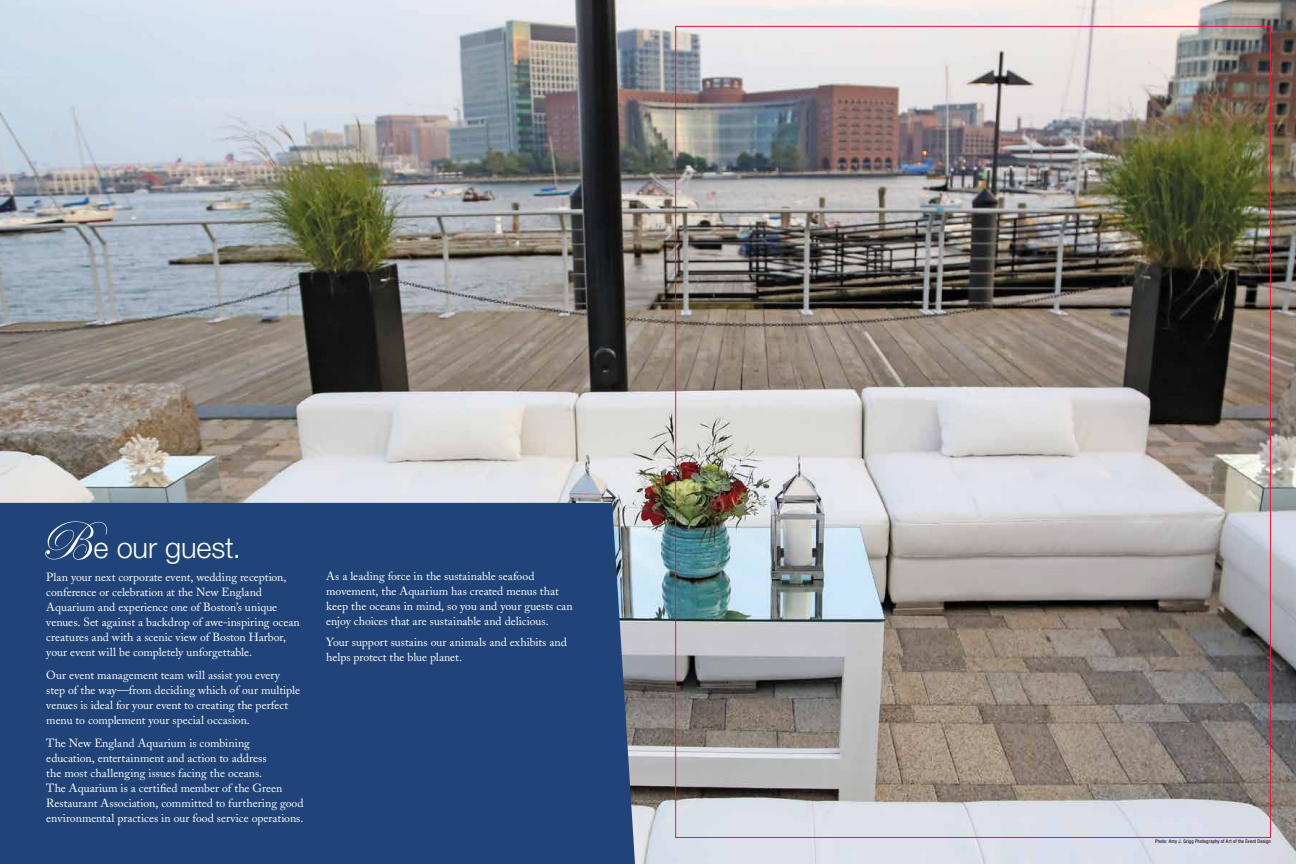
<style>
.page{position:relative;width:1296px;height:864px;background:#fff}
.page>*{position:absolute;margin:0;border:0;box-sizing:border-box;transform-origin:0 0}
.t1{font:300 29px "Helvetica Neue LT Std";letter-spacing:-.005em;color:#fff}
.t2{font:11.8px/15px "Adobe Caslon";color:#fff}
.t3{font:condensed 5px "Helvetica Neue LT Std";letter-spacing:.03em;color:#000}
.s1{font-family:"Edwardian Script ITC";font-weight:400;font-size:56px}
</style>
<div class="page">
<img style="left:0;top:0;width:1296px;height:864px">
<div style="left:0;top:503px;width:635px;height:361px;background:#204479"></div>
<h1 class="t1" style="left:39px;top:530px;width:203px"><span class="s1">B</span>e our guest.</h1>
<p class="t2" style="left:46px;top:570px;width:255px">Plan your next corporate event, wedding reception, conference or celebration at the New England Aquarium and experience one of Boston’s unique venues. Set against a backdrop of awe-inspiring ocean creatures and with a scenic view of Boston Harbor, your event will be completely unforgettable.</p>
<p class="t2" style="left:46px;top:668px;width:255px">Our event management team will assist you every step of the way—from deciding which of our multiple venues is ideal for your event to creating the perfect menu to complement your special occasion.</p>
<p class="t2" style="left:46px;top:736px;width:259px">The New England Aquarium is combining<br>education, entertainment and action to address<br>the most challenging issues facing the oceans.<br>The Aquarium is a certified member of the Green Restaurant Association, committed to furthering good environmental practices in our food service operations.</p>
<p class="t2" style="left:326px;top:569px;width:248px">As a leading force in the sustainable seafood movement, the Aquarium has created menus that keep the oceans in mind, so you and your guests can enjoy choices that are sustainable and delicious.</p>
<p class="t2" style="left:326px;top:635px;width:242px">Your support sustains our animals and exhibits and helps protect the blue planet.</p>
<p class="t3" style="left:1155px;top:838px;width:117px">Photo: Amy J. Grigg Photography of Art of the Event Design</p>
</div>
